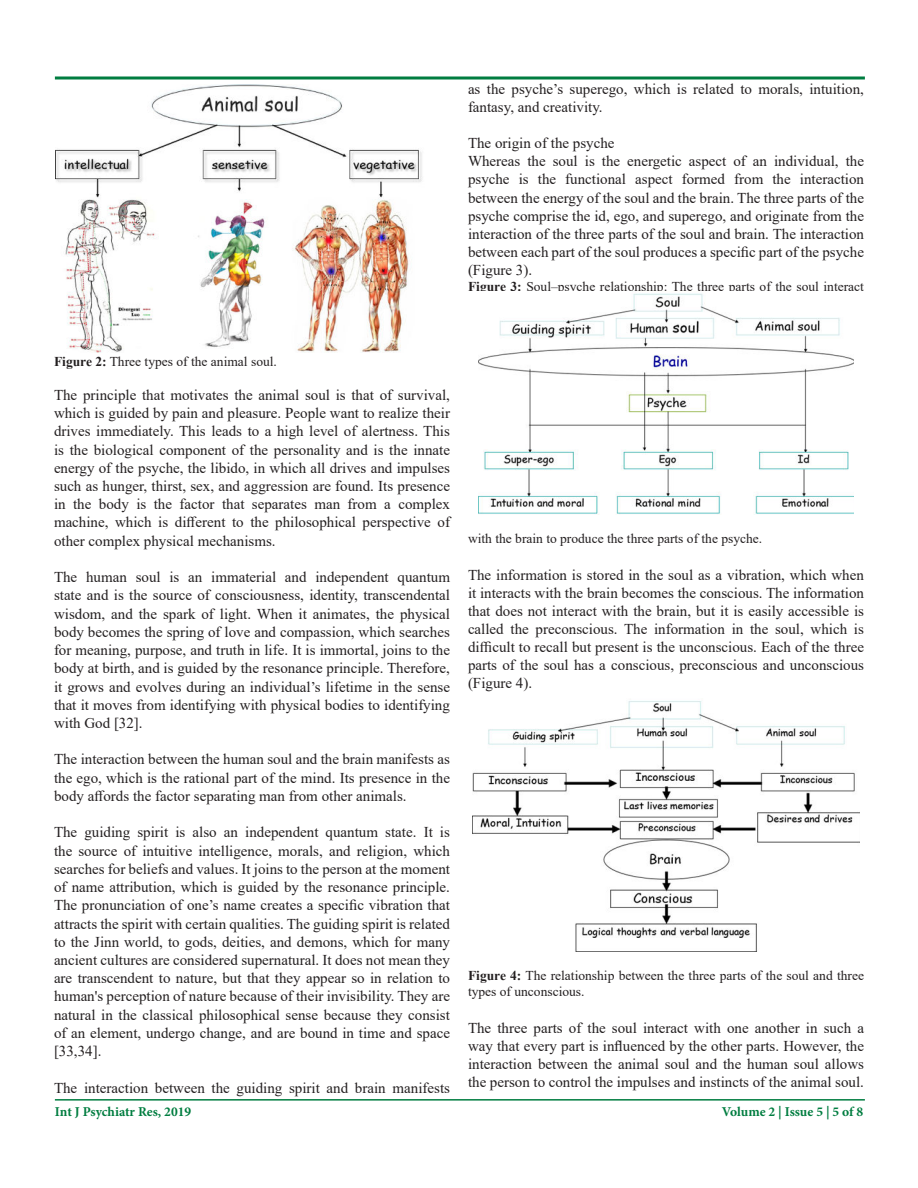
<style>
.page{position:relative;width:918px;height:1188px;background:#fff}
.page>*{position:absolute;margin:0;border:0;box-sizing:border-box;transform-origin:0 0}
.t1{font:15px/18.3px "Times New Roman";color:#231f20;text-align:justify}
.t2{font:13.5px/16.4px "Times New Roman";color:#231f20}
.t3{font:700 13.5px "Minion Pro";letter-spacing:-.005em;color:#007d40}
.s1{font-weight:700}
</style>
<div class="page">
<hr style="left:55px;top:1099px;width:810px;height:2px;background:#007d40">
<svg style="left:54px;top:76px;width:811px;height:4px"></svg>
<img style="left:55px;top:84px;width:367px;height:269px">
<img style="left:478px;top:293px;width:376px;height:221px">
<img style="left:473px;top:701px;width:387px;height:251px">
<p class="t1" style="left:468px;top:81px;width:398px">as the psyche’s superego, which is related to morals, intuition, fantasy, and creativity.</p>
<p class="t1" style="left:468px;top:136px;width:398px;text-align:left">The origin of the psyche<br>Whereas the soul is the energetic aspect of an individual, the psyche is the functional aspect formed from the interaction between the energy of the soul and the brain. The three parts of the psyche comprise the id, ego, and superego, and originate from the interaction of the three parts of the soul and brain. The interaction between each part of the soul produces a specific part of the psyche (Figure 3).</p>
<p class="t2" style="left:468px;top:280px;width:398px"><span class="s1">Figure 3:</span> Soul–psyche relationship: The three parts of the soul interact</p>
<p class="t2" style="left:54px;top:355px;width:224px"><span class="s1">Figure 2:</span> Three types of the animal soul.</p>
<p class="t1" style="left:54px;top:387px;width:398px">The principle that motivates the animal soul is that of survival, which is guided by pain and pleasure. People want to realize their drives immediately. This leads to a high level of alertness. This is the biological component of the personality and is the innate energy of the psyche, the libido, in which all drives and impulses such as hunger, thirst, sex, and aggression are found. Its presence in the body is the factor that separates man from a complex machine, which is different to the philosophical perspective of other complex physical mechanisms.</p>
<p class="t1" style="left:54px;top:569px;width:398px">The human soul is an immaterial and independent quantum state and is the source of consciousness, identity, transcendental wisdom, and the spark of light. When it animates, the physical body becomes the spring of love and compassion, which searches for meaning, purpose, and truth in life. It is immortal, joins to the body at birth, and is guided by the resonance principle. Therefore, it grows and evolves during an individual’s lifetime in the sense that it moves from identifying with physical bodies to identifying with God [32].</p>
<p class="t1" style="left:54px;top:752px;width:398px">The interaction between the human soul and the brain manifests as the ego, which is the rational part of the mind. Its presence in the body affords the factor separating man from other animals.</p>
<p class="t1" style="left:54px;top:825px;width:398px">The guiding spirit is also an independent quantum state. It is the source of intuitive intelligence, morals, and religion, which searches for beliefs and values. It joins to the person at the moment of name attribution, which is guided by the resonance principle.<br>The pronunciation of one’s name creates a specific vibration that attracts the spirit with certain qualities. The guiding spirit is related to the Jinn world, to gods, deities, and demons, which for many ancient cultures are considered supernatural. It does not mean they are transcendent to nature, but that they appear so in relation to human's perception of nature because of their invisibility. They are natural in the classical philosophical sense because they consist of an element, undergo change, and are bound in time and space [33,34].</p>
<p class="t1" style="left:54px;top:1080px;width:398px">The interaction between the guiding spirit and brain manifests</p>
<p class="t2" style="left:468px;top:532px;width:296px">with the brain to produce the three parts of the psyche.</p>
<p class="t1" style="left:468px;top:567px;width:398px">The information is stored in the soul as a vibration, which when it interacts with the brain becomes the conscious. The information that does not interact with the brain, but it is easily accessible is called the preconscious. The information in the soul, which is difficult to recall but present is the unconscious. Each of the three parts of the soul has a conscious, preconscious and unconscious (Figure 4).</p>
<p class="t2" style="left:468px;top:969px;width:398px"><span class="s1">Figure 4:</span> The relationship between the three parts of the soul and three types of unconscious.</p>
<p class="t1" style="left:468px;top:1020px;width:398px">The three parts of the soul interact with one another in such a way that every part is influenced by the other parts. However, the interaction between the animal soul and the human soul allows the person to control the impulses and instincts of the animal soul.</p>
<p class="t3" style="left:55px;top:1106px;width:138px">Int J Psychiatr Res, 2019</p>
<p class="t3" style="left:722px;top:1106px;width:143px">Volume 2 | Issue 5 | 5 of 8</p>
</div>
